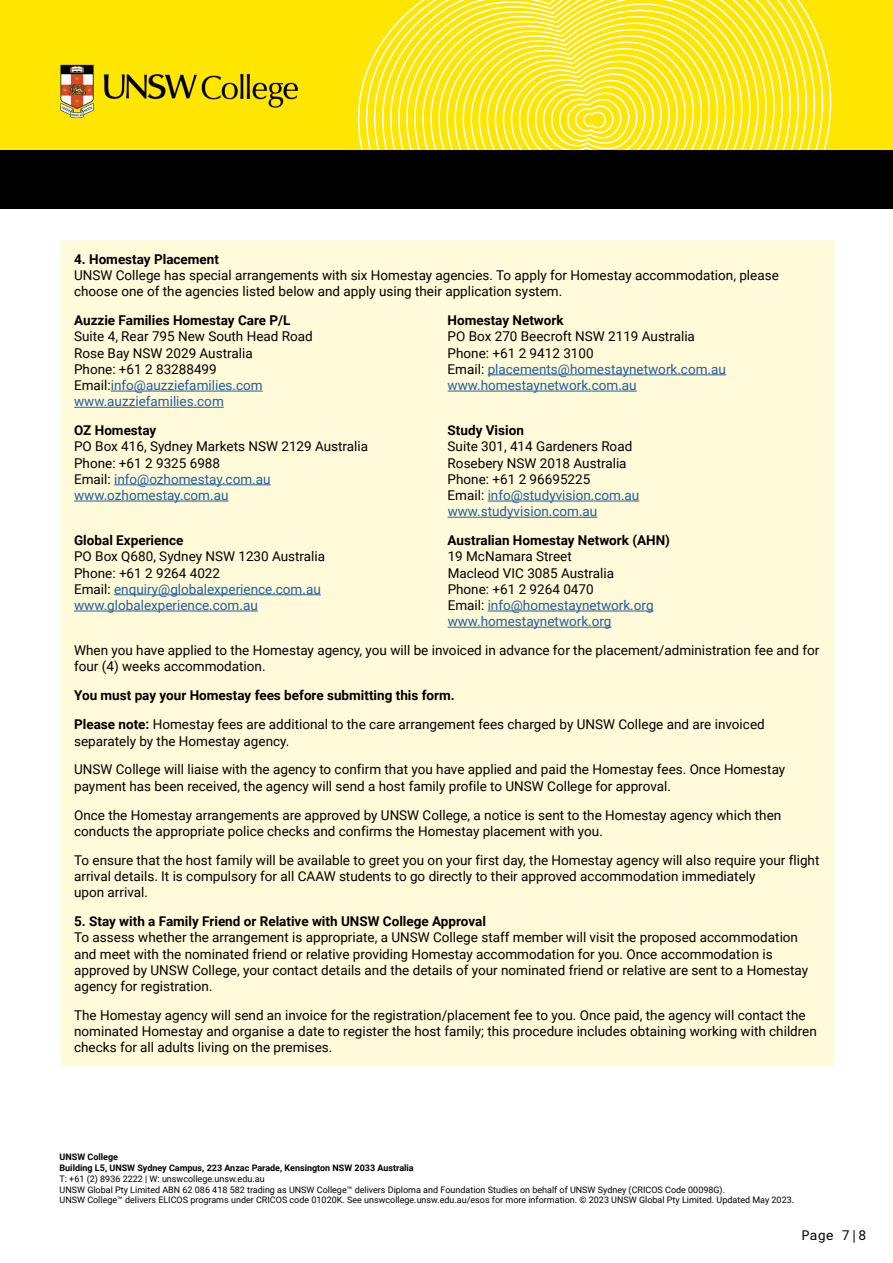
<style>
.page{position:relative;width:893px;height:1263px;background:#fff}
.page>*{position:absolute;margin:0;border:0;box-sizing:border-box;transform-origin:0 0}
.t1{font:13.5px/16.2px "Roboto";color:#000}
.t2{font:13.5px/16.2px "Roboto";color:#215e9e}
.t3{font:700 13.5px "Roboto";color:#000}
.t4{font:13.5px "Roboto Mono";color:#000}
.t5{font:9px/10.8px "Roboto";color:#000}
.t6{font:700 9px/10.8px "Roboto";color:#000}
.s1{color:#000}
.s2{font-weight:700}
</style>
<div class="page">
<div style="left:0;top:1px;width:893px;height:171px;background:#ffe600"></div>
<svg style="left:372px;top:0;width:470px;height:149px"></svg>
<svg style="left:381px;top:0;width:451px;height:149px"></svg>
<svg style="left:390px;top:0;width:433px;height:149px"></svg>
<svg style="left:399px;top:0;width:414px;height:149px"></svg>
<svg style="left:407px;top:0;width:396px;height:149px"></svg>
<svg style="left:416px;top:0;width:377px;height:149px"></svg>
<svg style="left:425px;top:0;width:358px;height:149px"></svg>
<svg style="left:434px;top:0;width:340px;height:149px"></svg>
<svg style="left:443px;top:0;width:321px;height:149px"></svg>
<svg style="left:451px;top:4px;width:303px;height:145px"></svg>
<div style="left:0;top:150px;width:893px;height:59px;background:#000"></div>
<img style="left:60px;top:65px;width:238px;height:53px">
<div style="left:61px;top:241px;width:773px;height:824px;background:#fffad9"></div>
<hr style="left:61px;top:240px;width:773px;height:2px;background:#fffad9">
<hr style="left:61px;top:1064px;width:773px;height:2px;background:#fffad9">
<hr style="left:488px;top:374px;width:238px;height:1px;background:#215e9e">
<hr style="left:111px;top:391px;width:152px;height:1px;background:#215e9e">
<hr style="left:448px;top:391px;width:189px;height:1px;background:#215e9e">
<hr style="left:74px;top:407px;width:150px;height:1px;background:#215e9e">
<hr style="left:114px;top:484px;width:157px;height:1px;background:#215e9e">
<hr style="left:74px;top:501px;width:154px;height:1px;background:#215e9e">
<hr style="left:488px;top:501px;width:151px;height:1px;background:#215e9e">
<hr style="left:448px;top:517px;width:149px;height:1px;background:#215e9e">
<hr style="left:114px;top:594px;width:207px;height:1px;background:#215e9e">
<hr style="left:74px;top:611px;width:184px;height:1px;background:#215e9e">
<hr style="left:488px;top:611px;width:165px;height:1px;background:#215e9e">
<hr style="left:448px;top:627px;width:163px;height:1px;background:#215e9e">
<p class="t3" style="left:74px;top:250px;width:146px">4. Homestay Placement</p>
<p class="t1" style="left:74px;top:267px;width:706px">UNSW College has special arrangements with six Homestay agencies. To apply for Homestay accommodation, please choose one of the agencies listed below and apply using their application system.</p>
<p class="t3" style="left:74px;top:311px;width:218px">Auzzie Families Homestay Care P/L</p>
<p class="t3" style="left:448px;top:311px;width:118px">Homestay Network</p>
<p class="t1" style="left:74px;top:328px;width:240px">Suite 4, Rear 795 New South Head Road</p>
<p class="t1" style="left:448px;top:328px;width:249px">PO Box 270 Beecroft NSW 2119 Australia</p>
<p class="t1" style="left:74px;top:344px;width:180px">Rose Bay NSW 2029 Australia</p>
<p class="t1" style="left:448px;top:344px;width:148px">Phone: +61 2 9412 3100</p>
<p class="t1" style="left:74px;top:360px;width:144px">Phone: +61 2 83288499</p>
<p class="t2" style="left:448px;top:360px;width:280px"><span class="s1">Email:</span> placements@homestaynetwork.com.au</p>
<p class="t2" style="left:74px;top:377px;width:190px"><span class="s1">Email:</span>info@auzziefamilies.com</p>
<p class="t2" style="left:448px;top:377px;width:191px">www.homestaynetwork.com.au</p>
<p class="t2" style="left:74px;top:393px;width:151px">www.auzziefamilies.com</p>
<p class="t3" style="left:74px;top:421px;width:84px">OZ Homestay</p>
<p class="t3" style="left:448px;top:421px;width:78px">Study Vision</p>
<p class="t1" style="left:74px;top:438px;width:296px">PO Box 416, Sydney Markets NSW 2129 Australia</p>
<p class="t1" style="left:448px;top:438px;width:186px">Suite 301, 414 Gardeners Road</p>
<p class="t1" style="left:74px;top:454px;width:148px">Phone: +61 2 9325 6988</p>
<p class="t1" style="left:448px;top:454px;width:180px">Rosebery NSW 2018 Australia</p>
<p class="t2" style="left:74px;top:470px;width:198px"><span class="s1">Email:</span> info@ozhomestay.com.au</p>
<p class="t1" style="left:448px;top:470px;width:144px">Phone: +61 2 96695225</p>
<p class="t2" style="left:74px;top:487px;width:156px">www.ozhomestay.com.au</p>
<p class="t2" style="left:448px;top:487px;width:193px"><span class="s1">Email:</span> info@studyvision.com.au www.studyvision.com.au</p>
<p class="t3" style="left:74px;top:531px;width:111px">Global Experience</p>
<p class="t3" style="left:448px;top:531px;width:224px">Australian Homestay Network (AHN)</p>
<p class="t1" style="left:74px;top:548px;width:253px">PO Box Q680, Sydney NSW 1230 Australia</p>
<p class="t1" style="left:448px;top:548px;width:126px">19 McNamara Street</p>
<p class="t1" style="left:74px;top:564px;width:148px">Phone: +61 2 9264 4022</p>
<p class="t1" style="left:448px;top:564px;width:168px">Macleod VIC 3085 Australia</p>
<p class="t2" style="left:74px;top:580px;width:248px"><span class="s1">Email:</span> enquiry@globalexperience.com.au</p>
<p class="t1" style="left:448px;top:580px;width:148px">Phone: +61 2 9264 0470</p>
<p class="t2" style="left:74px;top:597px;width:185px">www.globalexperience.com.au</p>
<p class="t2" style="left:448px;top:597px;width:207px"><span class="s1">Email:</span> info@homestaynetwork.org www.homestaynetwork.org</p>
<p class="t1" style="left:74px;top:642px;width:747px">When you have applied to the Homestay agency, you will be invoiced in advance for the placement/administration fee and for four (4) weeks accommodation.</p>
<p class="t1" style="left:74px;top:680px;width:692px;line-height:29px"><span class="s2">You must pay your Homestay fees before submitting this form.<br>Please note:</span> Homestay fees are additional to the care arrangement fees charged by UNSW College and are invoiced</p>
<p class="t1" style="left:74px;top:726px;width:713px;line-height:29px">separately by the Homestay agency.<br>UNSW College will liaise with the agency to confirm that you have applied and paid the Homestay fees. Once Homestay</p>
<p class="t1" style="left:74px;top:771px;width:709px;line-height:29px">payment has been received, the agency will send a host family profile to UNSW College for approval.<br>Once the Homestay arrangements are approved by UNSW College, a notice is sent to the Homestay agency which then</p>
<p class="t1" style="left:74px;top:816px;width:747px;line-height:29px">conducts the appropriate police checks and confirms the Homestay placement with you.<br>To ensure that the host family will be available to greet you on your first day, the Homestay agency will also require your flight</p>
<p class="t1" style="left:74px;top:867px;width:683px">arrival details. It is compulsory for all CAAW students to go directly to their approved accommodation immediately upon arrival.</p>
<p class="t3" style="left:74px;top:912px;width:413px">5. Stay with a Family Friend or Relative with UNSW College Approval</p>
<p class="t1" style="left:74px;top:929px;width:735px">To assess whether the arrangement is appropriate, a UNSW College staff member will visit the proposed accommodation and meet with the nominated friend or relative providing Homestay accommodation for you. Once accommodation is approved by UNSW College, your contact details and the details of your nominated friend or relative are sent to a Homestay agency for registration.</p>
<p class="t1" style="left:74px;top:1006px;width:744px">The Homestay agency will send an invoice for the registration/placement fee to you. Once paid, the agency will contact the nominated Homestay and organise a date to register the host family; this procedure includes obtaining working with children checks for all adults living on the premises.</p>
<p class="t6" style="left:60px;top:1151px;width:356px">UNSW College<br>Building L5, UNSW Sydney Campus, 223 Anzac Parade, Kensington NSW 2033 Australia</p>
<p class="t5" style="left:60px;top:1173px;width:736px">T: +61 (2) 8936 2222 | W: unswcollege.unsw.edu.au<br>UNSW Global Pty Limited ABN 62 086 418 582 trading as UNSW College™ delivers Diploma and Foundation Studies on behalf of UNSW Sydney (CRICOS Code 00098G).<br>UNSW College™ delivers ELICOS programs under CRICOS code 01020K. See unswcollege.unsw.edu.au/esos for more information. © 2023 UNSW Global Pty Limited. Updated May 2023.</p>
<p class="t4" style="left:801px;top:1226px;width:66px">Page 7|8</p>
</div>
